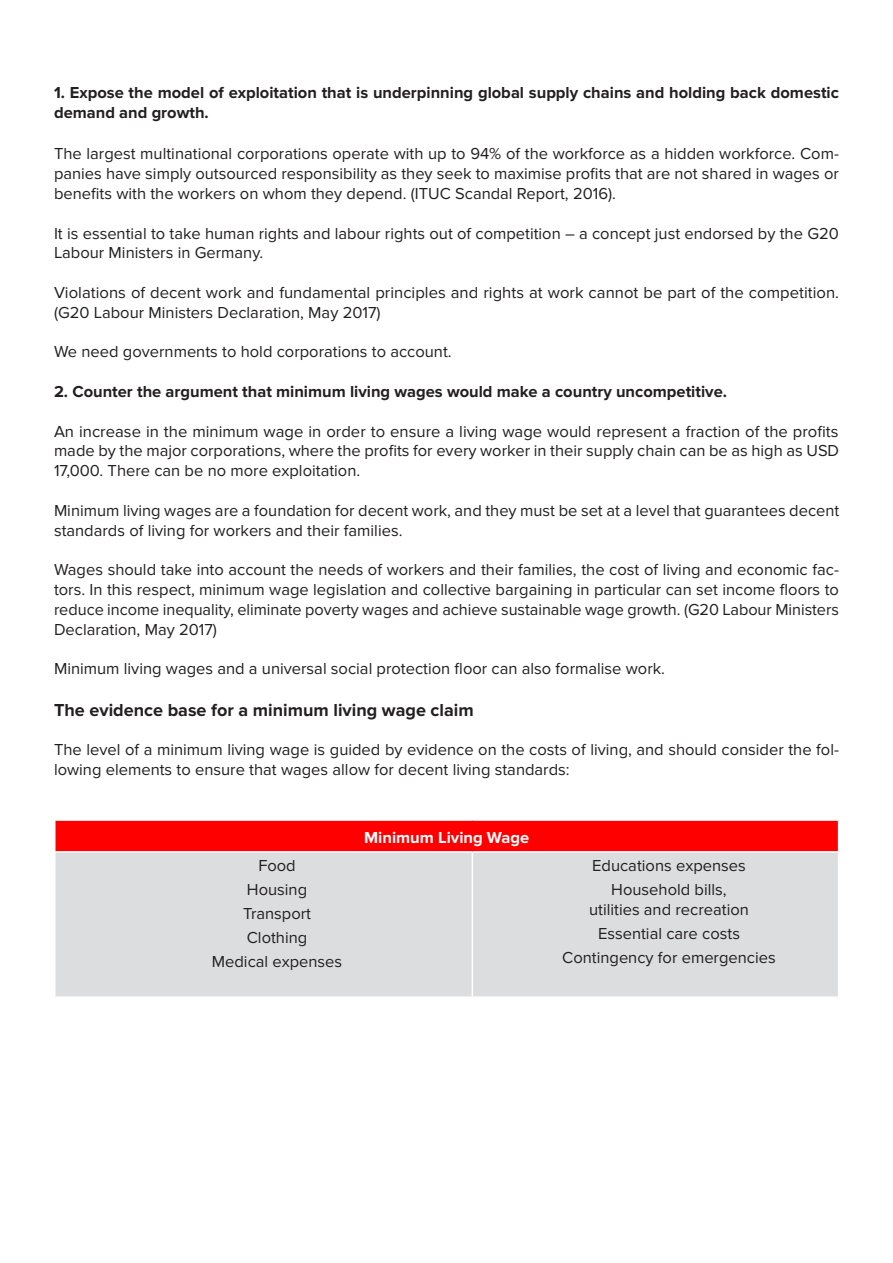
<style>
.page{position:relative;width:893px;height:1263px;background:#fff}
.page>*{position:absolute;margin:0;border:0;box-sizing:border-box;transform-origin:0 0}
.t1{font:700 18px "Proxima Nova";color:#231f20}
.t2{font:16.5px/19.8px "Proxima Nova";color:#231f20}
.t3{font:700 16.5px/19.8px "Proxima Nova";color:#231f20}
.t4{font:700 16.5px "Proxima Nova";color:#fff}
</style>
<div class="page">
<div style="left:55px;top:820px;width:784px;height:32px;background:#f00"></div>
<div style="left:56px;top:853px;width:782px;height:143px;background:#dcdddf"></div>
<hr style="left:54px;top:819px;width:418px;height:2px;background:#fff">
<hr style="left:54px;top:821px;width:2px;height:30px;background:#fff">
<hr style="left:472px;top:819px;width:367px;height:2px;background:#fff">
<hr style="left:838px;top:821px;width:1px;height:30px;background:#fff">
<hr style="left:54px;top:851px;width:418px;height:2px;background:#fff">
<hr style="left:472px;top:851px;width:367px;height:2px;background:#fff">
<hr style="left:472px;top:853px;width:1px;height:143px;background:#fff">
<p class="t3" style="left:54px;top:83px;width:786px">1. Expose the model of exploitation that is underpinning global supply chains and holding back domestic demand and growth.</p>
<p class="t2" style="left:54px;top:144px;width:786px;text-align:justify">The largest multinational corporations operate with up to 94% of the workforce as a hidden workforce. Com&shy;panies have simply outsourced responsibility as they seek to maximise profits that are not shared in wages or benefits with the workers on whom they depend. (ITUC Scandal Report, 2016).</p>
<p class="t2" style="left:54px;top:223px;width:786px">It is essential to take human rights and labour rights out of competition – a concept just endorsed by the G20<br>Labour Ministers in Germany.</p>
<p class="t2" style="left:54px;top:283px;width:786px">Violations of decent work and fundamental principles and rights at work cannot be part of the competition. (G20 Labour Ministers Declaration, May 2017)</p>
<p class="t2" style="left:54px;top:342px;width:399px">We need governments to hold corporations to account.</p>
<p class="t3" style="left:54px;top:382px;width:674px">2. Counter the argument that minimum living wages would make a country uncompetitive.</p>
<p class="t2" style="left:54px;top:421px;width:787px;text-align:justify">An increase in the minimum wage in order to ensure a living wage would represent a fraction of the profits made by the major corporations, where the profits for every worker in their supply chain can be as high as USD 17,000. There can be no more exploitation.</p>
<p class="t2" style="left:54px;top:501px;width:787px">Minimum living wages are a foundation for decent work, and they must be set at a level that guarantees decent standards of living for workers and their families.</p>
<p class="t2" style="left:54px;top:560px;width:786px;text-align:justify">Wages should take into account the needs of workers and their families, the cost of living and economic fac&shy;tors. In this respect, minimum wage legislation and collective bargaining in particular can set income floors to reduce income inequality, eliminate poverty wages and achieve sustainable wage growth. (G20 Labour Ministers Declaration, May 2017)</p>
<p class="t2" style="left:54px;top:659px;width:613px">Minimum living wages and a universal social protection floor can also formalise work.</p>
<p class="t1" style="left:54px;top:699px;width:421px">The evidence base for a minimum living wage claim</p>
<p class="t2" style="left:54px;top:740px;width:786px">The level of a minimum living wage is guided by evidence on the costs of living, and should consider the fol&shy;lowing elements to ensure that wages allow for decent living standards:</p>
<p class="t2" style="left:258px;top:856px;width:39px">Food</p>
<p class="t2" style="left:247px;top:880px;width:62px">Housing</p>
<p class="t2" style="left:243px;top:904px;width:70px">Transport</p>
<p class="t2" style="left:247px;top:928px;width:62px">Clothing</p>
<p class="t2" style="left:212px;top:952px;width:132px">Medical expenses</p>
<p class="t4" style="left:364px;top:827px;width:166px">Minimum Living Wage</p>
<p class="t2" style="left:592px;top:856px;width:155px">Educations expenses</p>
<p class="t2" style="left:589px;top:880px;width:161px;text-align:center">Household bills, utilities and recreation</p>
<p class="t2" style="left:598px;top:924px;width:143px">Essential care costs</p>
<p class="t2" style="left:562px;top:948px;width:215px">Contingency for emergencies</p>
</div>
